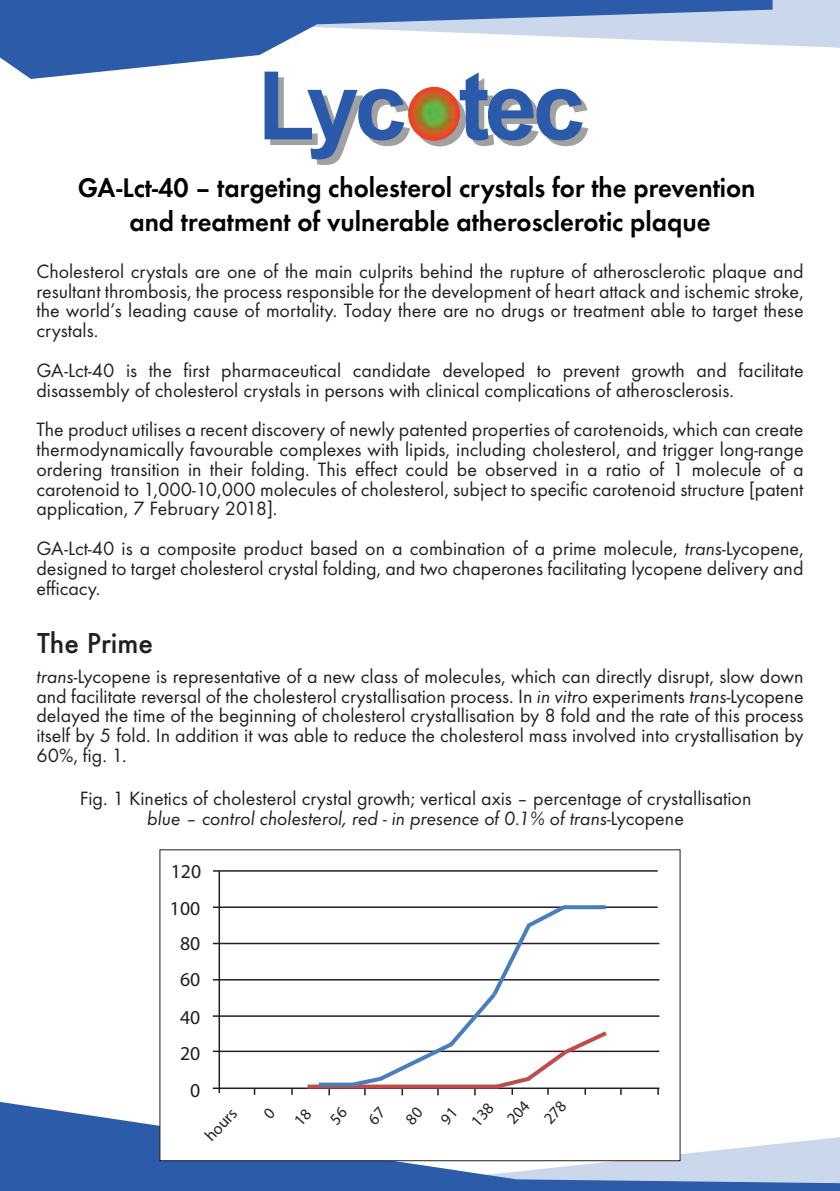
<style>
.page{position:relative;width:840px;height:1191px;background:#fff}
.page>*{position:absolute;margin:0;border:0;box-sizing:border-box;transform-origin:0 0}
.t1{font:700 95.4px "Arial";letter-spacing:-.05em;color:#2a5aa9}
.t2{font:500 30px "Futura TOT";color:#231f20}
.t3{font:600 28px/33.6px "Futura TOT";color:#000;text-align:center;scale:.96 1}
.t4{font:20px/19.8px "Futura TOT";color:#231f20;text-align:justify}
.t5{font:20px "Futura TOT Book Obli";color:#231f20}
.t6{font:19.8px/36.4px "Myriad Pro";color:#231f20}
.t7{font:16.2px/27.2px "Myriad Pro";color:#231f20}
.s1{font-family:"Futura TOT Book Obli"}
.s2{font-family:"Futura TOT"}
</style>
<div class="page">
<svg style="left:0;top:1102px;width:161px;height:89px;background:#4670b4"></svg>
<div style="left:772px;top:0;width:67px;height:48px;background:#cbd8ec"></div>
<svg style="left:0;top:0;width:772px;height:79px"></svg>
<svg style="left:424px;top:102px;width:42px;height:45px"></svg>
<img style="left:408px;top:87px;width:51px;height:54px">
<div style="left:159px;top:849px;width:521px;height:312px;background:#fff"></div>
<hr style="left:213px;top:870px;width:444px;height:1px;background:#231f20">
<hr style="left:218px;top:871px;width:2px;height:222px;background:#231f20">
<svg style="left:161px;top:901px;width:678px;height:290px"></svg>
<h1 class="t1" style="left:257px;top:42px;width:329px">Lyc tec</h1>
<h3 class="t3" style="left:78px;top:171px;width:707px">GA-Lct-40 – targeting cholesterol crystals for the prevention and treatment of vulnerable atherosclerotic plaque</h3>
<p class="t4" style="left:36px;top:261px;width:768px">Cholesterol crystals are one of the main culprits behind the rupture of atherosclerotic plaque and resultant thrombosis, the process responsible for the development of heart attack and ischemic stroke, the world’s leading cause of mortality. Today there are no drugs or treatment able to target these crystals.</p>
<p class="t4" style="left:36px;top:360px;width:768px">GA-Lct-40 is the first pharmaceutical candidate developed to prevent growth and facilitate disassembly of cholesterol crystals in persons with clinical complications of atherosclerosis.</p>
<p class="t4" style="left:36px;top:419px;width:768px">The product utilises a recent discovery of newly patented properties of carotenoids, which can create thermodynamically favourable complexes with lipids, including cholesterol, and trigger long-range ordering transition in their folding. This effect could be observed in a ratio of 1 molecule of a carotenoid to 1,000-10,000 molecules of cholesterol, subject to specific carotenoid structure [patent application, 7 February 2018].</p>
<p class="t4" style="left:36px;top:538px;width:768px">GA-Lct-40 is a composite product based on a combination of a prime molecule, <span class="s1">trans</span>-Lycopene, designed to target cholesterol crystal folding, and two chaperones facilitating lycopene delivery and efficacy.</p>
<h2 class="t2" style="left:37px;top:625px;width:118px">The Prime</h2>
<p class="t4" style="left:36px;top:666px;width:768px"><span class="s1">trans</span>-Lycopene is representative of a new class of molecules, which can directly disrupt, slow down and facilitate reversal of the cholesterol crystallisation process. In <span class="s1">in vitro</span> experiments <span class="s1">trans</span>-Lycopene delayed the time of the beginning of cholesterol crystallisation by 8 fold and the rate of this process itself by 5 fold. In addition it was able to reduce the cholesterol mass involved into crystallisation by 60%, fig. 1.</p>
<p class="t4" style="left:80px;top:788px;width:672px">Fig. 1 Kinetics of cholesterol crystal growth; vertical axis – percentage of crystallisation</p>
<p class="t5" style="left:147px;top:806px;width:538px">blue – control cholesterol, red - in presence of 0.1% of trans<span class="s2">-Lycopene</span></p>
<p class="t6" style="left:170px;top:852px;width:33px;line-height:37.4px">120<br>100</p>
<p class="t6" style="left:180px;top:925px;width:22px;line-height:35.8px">80<br>60</p>
<p class="t6" style="left:180px;top:998px;width:22px;text-align:center">40<br>20<br>0</p>
<p class="t7" style="left:197px;top:1129px;width:40px;rotate:-48deg">hours</p>
<p class="t7" style="left:516px;top:1094px;width:27px;text-indent:-25px;rotate:-48deg">204<br>278</p>
</div>
